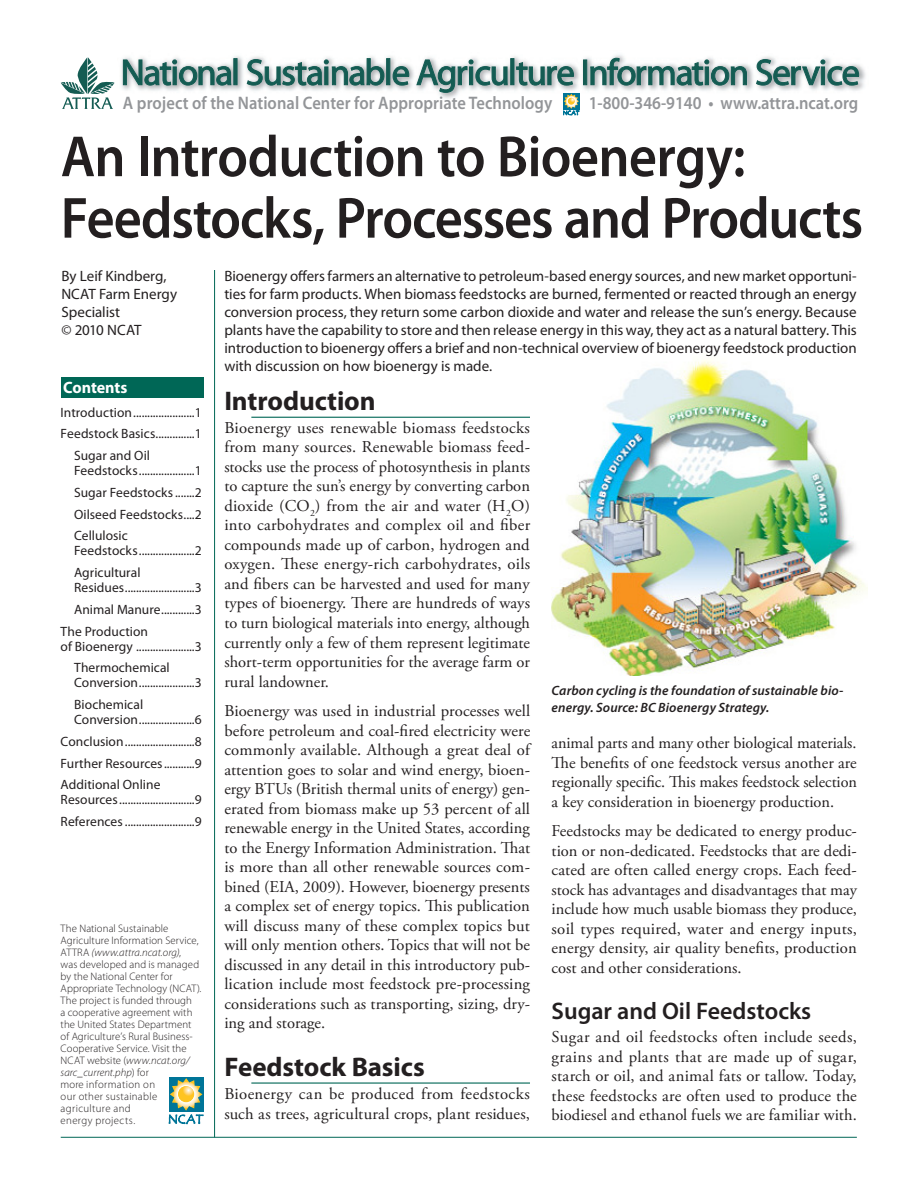
<style>
.page{position:relative;width:918px;height:1188px;background:#fff}
.page>*{position:absolute;margin:0;border:0;box-sizing:border-box;transform-origin:0 0}
.Publication_Title{font:600 58.5px/61.5px "Myriad Pro";letter-spacing:-.02em;color:#231f20;scale:.93 1}
.Heading_level_1{font:700 27px "Myriad Pro";letter-spacing:-.005em;color:#231f20}
.Heading_level_2{font:600 24px "Myriad Pro";color:#231f20}
.t1{font:600 18.15px "Myriad Pro";letter-spacing:.005em;color:#939598;scale:.91 1}
.Body_Text{font:16.5px/19.5px "Adobe Garamond Pro";color:#231f20;text-align:justify}
.Bar_Text{font:700 16.5px "Myriad Pro";letter-spacing:-.005em;color:#fff}
.Abstract{font:15px/18px "Myriad Pro";color:#231f20;text-align:justify}
.Byline{font:15px/18px "Myriad Pro";color:#231f20}
.Byline-2{font:15px "Myriad Pro";letter-spacing:-.025em;color:#231f20}
.Table_of_Contents__E{font:13.5px/15px "Myriad Pro";letter-spacing:.005em;color:#231f20}
.Caption_No_Rule{font:italic 600 13.5px/16.5px "Myriad Pro";letter-spacing:.01em;color:#231f20}
.Front_page_disclaime{font:300 10.8px/12px "Myriad Pro";letter-spacing:.01em;color:#231f20}
.s1{font-style:italic}
</style>
<div class="page">
<hr style="left:214px;top:270px;width:1px;height:867px;background:#006756">
<hr style="left:61px;top:1137px;width:796px;height:1px;background:#006756">
<div style="left:169px;top:1077px;width:34px;height:35px;background:#007598"></div>
<svg style="left:169px;top:1078px;width:34px;height:46px"></svg>
<img style="left:121px;top:55px;width:745px;height:46px">
<svg style="left:123px;top:59px;width:108px;height:29px"></svg>
<hr style="left:234px;top:58px;width:3px;height:27px;background:#145c53">
<svg style="left:247px;top:58px;width:137px;height:30px"></svg>
<hr style="left:386px;top:58px;width:4px;height:27px;background:#1b6057">
<svg style="left:393px;top:66px;width:16px;height:20px"></svg>
<svg style="left:416px;top:58px;width:92px;height:39px"></svg>
<svg style="left:510px;top:58px;width:4px;height:27px"></svg>
<svg style="left:516px;top:62px;width:58px;height:24px"></svg>
<hr style="left:583px;top:60px;width:4px;height:25px;background:#145c53">
<svg style="left:590px;top:58px;width:157px;height:30px"></svg>
<svg style="left:756px;top:59px;width:103px;height:27px"></svg>
<svg style="left:61px;top:58px;width:53px;height:51px"></svg>
<div style="left:563px;top:93px;width:16px;height:17px;background:#007598"></div>
<svg style="left:563px;top:94px;width:16px;height:21px"></svg>
<div style="left:61px;top:378px;width:142px;height:20px;background:#006756"></div>
<hr style="left:251px;top:417px;width:279px;height:1px;background:#006756">
<hr style="left:251px;top:1082px;width:279px;height:2px;background:#006756">
<img style="left:552px;top:360px;width:315px;height:315px">
<p class="t1" style="left:123px;top:91px;width:474px">A project of the National Center for Appropriate Technology</p>
<p class="t1" style="left:589px;top:92px;width:298px">1-800-346-9140 • www.attra.ncat.org</p>
<p class="Publication_Title" style="left:61px;top:124px;width:864px">An Introduction to Bioenergy:<br>Feedstocks, Processes and Products</p>
<p class="Byline" style="left:61px;top:267px;width:117px">By Leif Kindberg,<br>NCAT Farm Energy<br>Specialist</p>
<p class="Byline-2" style="left:61px;top:321px;width:82px">© 2010 NCAT</p>
<p class="Bar_Text" style="left:63px;top:377px;width:66px">Contents</p>
<p class="Table_of_Contents__E" style="left:61px;top:404px;width:143px">Introduction......................1</p>
<p class="Table_of_Contents__E" style="left:61px;top:426px;width:142px">Feedstock Basics..............1</p>
<p class="Table_of_Contents__E" style="left:74px;top:448px;width:129px">Sugar and Oil<br>Feedstocks....................1</p>
<p class="Table_of_Contents__E" style="left:74px;top:485px;width:129px">Sugar Feedstocks.......2</p>
<p class="Table_of_Contents__E" style="left:74px;top:506px;width:129px">Oilseed Feedstocks....2</p>
<p class="Table_of_Contents__E" style="left:74px;top:528px;width:129px">Cellulosic<br>Feedstocks....................2</p>
<p class="Table_of_Contents__E" style="left:74px;top:565px;width:129px">Agricultural<br>Residues.........................3</p>
<p class="Table_of_Contents__E" style="left:74px;top:602px;width:129px">Animal Manure............3</p>
<p class="Table_of_Contents__E" style="left:61px;top:623px;width:142px">The Production<br>of Bioenergy .....................3</p>
<p class="Table_of_Contents__E" style="left:74px;top:660px;width:129px">Thermochemical<br>Conversion....................3</p>
<p class="Table_of_Contents__E" style="left:74px;top:697px;width:129px">Biochemical<br>Conversion....................6</p>
<p class="Table_of_Contents__E" style="left:61px;top:734px;width:142px">Conclusion.........................8</p>
<p class="Table_of_Contents__E" style="left:61px;top:755px;width:142px">Further Resources...........9</p>
<p class="Table_of_Contents__E" style="left:61px;top:777px;width:142px">Additional Online<br>Resources...........................9</p>
<p class="Table_of_Contents__E" style="left:61px;top:814px;width:142px">References .........................9</p>
<p class="Front_page_disclaime" style="left:61px;top:923px;width:142px">The National Sustainable<br>Agriculture Information Service,<br>ATTRA <span class="s1">(www.attra.ncat.org)</span>,<br>was developed and is managed by the National Center for<br>Appropriate Technology (NCAT).<br>The project is funded through<br>a cooperative agreement with the United States Department of Agriculture’s Rural Business-<br>Cooperative Service. Visit the<br>NCAT website (<span class="s1">www.ncat.org/ sarc_current.php</span>) for<br>more information on<br>our other sustainable agriculture and<br>energy projects.</p>
<p class="Abstract" style="left:224px;top:267px;width:634px">Bioenergy offers farmers an alternative to petroleum-based energy sources, and new market opportuni&shy;ties for farm products. When biomass feedstocks are burned, fermented or reacted through an energy conversion process, they return some carbon dioxide and water and release the sun’s energy. Because plants have the capability to store and then release energy in this way, they act as a natural battery. This introduction to bioenergy offers a brief and non-technical overview of bioenergy feedstock production with discussion on how bioenergy is made.</p>
<p class="Heading_level_1" style="left:224px;top:383px;width:153px">Introduction</p>
<p class="Body_Text" style="left:224px;top:418px;width:307px">Bioenergy uses renewable biomass feedstocks from many sources. Renewable biomass feed&shy;stocks use the process of photosynthesis in plants to capture the sun’s energy by converting carbon dioxide (CO<sub>2</sub>) from the air and water (H<sub>2</sub>O) into carbohydrates and complex oil and fiber compounds made up of carbon, hydrogen and oxygen. These energy-rich carbohydrates, oils and fibers can be harvested and used for many types of bioenergy. There are hundreds of ways to turn biological materials into energy, although currently only a few of them represent legitimate short-term opportunities for the average farm or rural landowner.</p>
<p class="Body_Text" style="left:224px;top:702px;width:307px">Bioenergy was used in industrial processes well before petroleum and coal-fired electricity were commonly available. Although a great deal of attention goes to solar and wind energy, bioen&shy;ergy BTUs (British thermal units of energy) gen&shy;erated from biomass make up 53 percent of all renewable energy in the United States, according to the Energy Information Administration. That is more than all other renewable sources com&shy;bined (EIA, 2009). However, bioenergy presents a complex set of energy topics. This publication will discuss many of these complex topics but will only mention others. Topics that will not be discussed in any detail in this introductory pub&shy;lication include most feedstock pre-processing considerations such as transporting, sizing, dry&shy;ing and storage.</p>
<p class="Heading_level_1" style="left:224px;top:1049px;width:202px">Feedstock Basics</p>
<p class="Body_Text" style="left:224px;top:1085px;width:307px">Bioenergy can be produced from feedstocks such as trees, agricultural crops, plant residues,</p>
<p class="Caption_No_Rule" style="left:552px;top:682px;width:293px">Carbon cycling is the foundation of sustainable bio&shy;energy. Source: BC Bioenergy Strategy.</p>
<p class="Body_Text" style="left:552px;top:734px;width:307px">animal parts and many other biological materials.<br>The benefits of one feedstock versus another are regionally specific. This makes feedstock selection a key consideration in bioenergy production.</p>
<p class="Body_Text" style="left:552px;top:822px;width:307px">Feedstocks may be dedicated to energy produc&shy;tion or non-dedicated. Feedstocks that are dedi&shy;cated are often called energy crops. Each feed&shy;stock has advantages and disadvantages that may include how much usable biomass they produce, soil types required, water and energy inputs, energy density, air quality benefits, production cost and other considerations.</p>
<p class="Heading_level_2" style="left:552px;top:996px;width:261px">Sugar and Oil Feedstocks</p>
<p class="Body_Text" style="left:552px;top:1028px;width:307px">Sugar and oil feedstocks often include seeds, grains and plants that are made up of sugar, starch or oil, and animal fats or tallow. Today, these feedstocks are often used to produce the biodiesel and ethanol fuels we are familiar with.</p>
</div>
